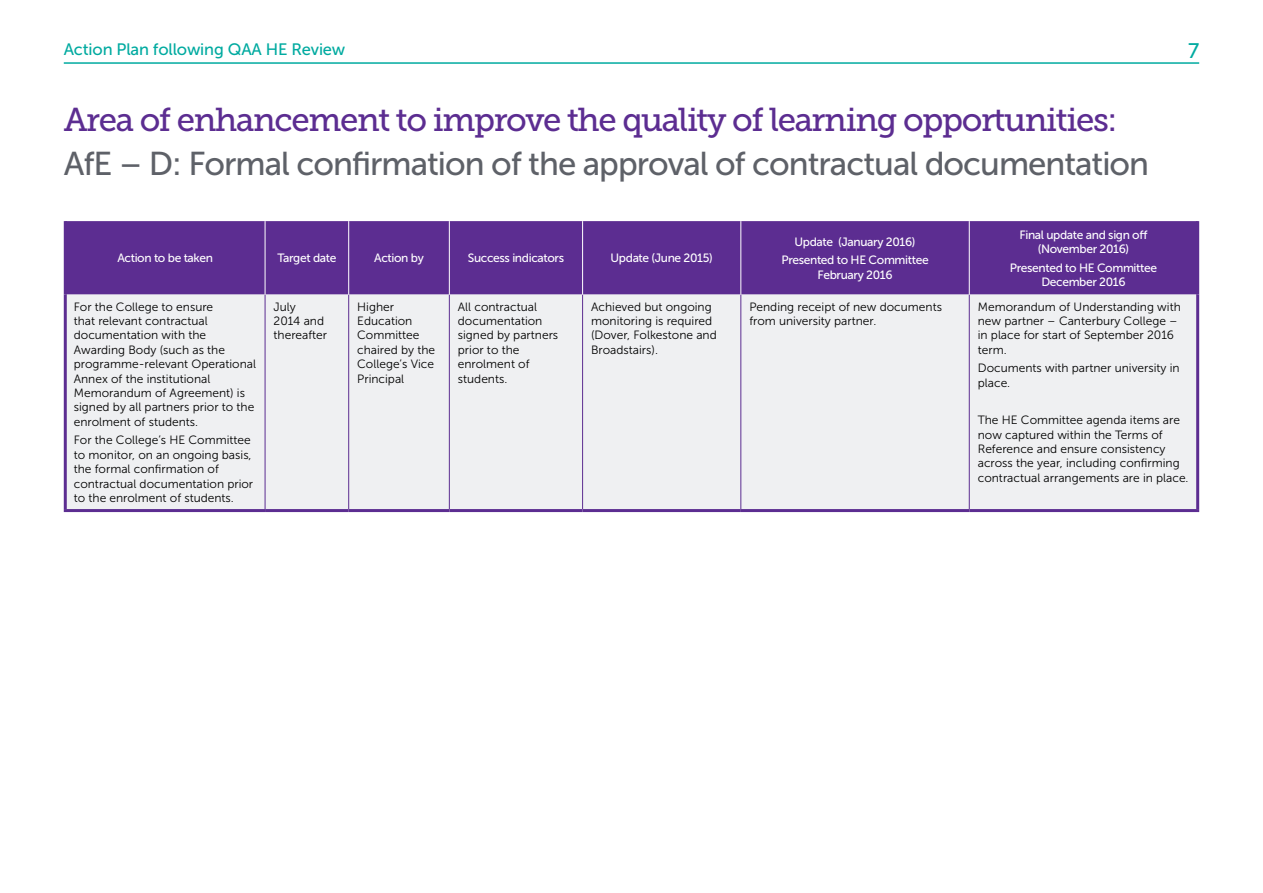
<style>
.page{position:relative;width:1263px;height:893px;background:#fff}
.page>*{position:absolute;margin:0;border:0;box-sizing:border-box;transform-origin:0 0}
.t1{font:33px "Museo Sans 500";letter-spacing:-.03em;color:#5e6168}
.t2{font:33px "Museo Slab 500";letter-spacing:-.04em;color:#5c2d91}
.t3{font:21px "Museo Sans 500";color:#00aaa0}
.t4{font:16.5px "Museo Sans 500";letter-spacing:-.01em;color:#00aaa0}
.t5{font:12px/14.4px "Museo Sans 300";color:#000}
.t6{font:12px/14.4px "Museo Sans 500";letter-spacing:-.03em;color:#fff;text-align:center}
</style>
<div class="page">
<hr style="left:64px;top:62px;width:1135px;height:2px;background:#00aaa0">
<div style="left:67px;top:221px;width:1129px;height:74px;background:#5c2d91"></div>
<div style="left:67px;top:295px;width:1129px;height:214px;background:#eff0f2"></div>
<hr style="left:265px;top:295px;width:1px;height:214px;background:#5c2d91">
<hr style="left:348px;top:295px;width:1px;height:214px;background:#5c2d91">
<hr style="left:449px;top:295px;width:1px;height:214px;background:#5c2d91">
<hr style="left:582px;top:295px;width:1px;height:214px;background:#5c2d91">
<hr style="left:740px;top:295px;width:1px;height:214px;background:#5c2d91">
<hr style="left:969px;top:295px;width:1px;height:214px;background:#5c2d91">
<hr style="left:64px;top:295px;width:3px;height:214px;background:#5c2d91">
<hr style="left:1196px;top:295px;width:3px;height:214px;background:#5c2d91">
<hr style="left:64px;top:221px;width:3px;height:74px;background:#5c2d91">
<hr style="left:1196px;top:221px;width:3px;height:74px;background:#5c2d91">
<hr style="left:64px;top:509px;width:201px;height:3px;background:#5c2d91">
<hr style="left:265px;top:509px;width:84px;height:3px;background:#5c2d91">
<hr style="left:349px;top:509px;width:100px;height:3px;background:#5c2d91">
<hr style="left:449px;top:509px;width:134px;height:3px;background:#5c2d91">
<hr style="left:583px;top:509px;width:158px;height:3px;background:#5c2d91">
<hr style="left:741px;top:509px;width:228px;height:3px;background:#5c2d91">
<hr style="left:969px;top:509px;width:230px;height:3px;background:#5c2d91">
<hr style="left:265px;top:221px;width:1px;height:74px;background:#fff">
<hr style="left:348px;top:221px;width:1px;height:74px;background:#fff">
<hr style="left:449px;top:221px;width:1px;height:74px;background:#fff">
<hr style="left:582px;top:221px;width:1px;height:74px;background:#fff">
<hr style="left:740px;top:221px;width:1px;height:74px;background:#fff">
<hr style="left:969px;top:221px;width:1px;height:74px;background:#fff">
<h3 class="t4" style="left:64px;top:40px;width:283px">Action Plan following QAA HE Review</h3>
<h2 class="t3" style="left:1188px;top:39px;width:13px">7</h2>
<h1 class="t2" style="left:64px;top:101px;width:1055px">Area of enhancement to improve the quality of learning opportunities:</h1>
<h1 class="t1" style="left:64px;top:145px;width:1087px">AfE – D: Formal confirmation of the approval of contractual documentation</h1>
<p class="t6" style="left:117px;top:251px;width:97px">Action to be taken</p>
<p class="t6" style="left:277px;top:251px;width:61px">Target date</p>
<p class="t6" style="left:374px;top:251px;width:51px">Action by</p>
<p class="t6" style="left:468px;top:251px;width:98px">Success indicators</p>
<p class="t6" style="left:611px;top:251px;width:104px">Update (June 2015)</p>
<p class="t6" style="left:781px;top:232px;width:149px;line-height:18.6px">Update (January 2016)<br>Presented to HE Committee</p>
<p class="t6" style="left:817px;top:268px;width:77px">February 2016</p>
<p class="t6" style="left:1019px;top:227px;width:129px">Final update and sign off (November 2016)</p>
<p class="t6" style="left:1010px;top:260px;width:149px">Presented to HE Committee<br>December 2016</p>
<p class="t5" style="left:74px;top:299px;width:184px">For the College to ensure<br>that relevant contractual documentation with the<br>Awarding Body (such as the programme-relevant Operational<br>Annex of the institutional<br>Memorandum of Agreement) is signed by all partners prior to the enrolment of students.</p>
<p class="t5" style="left:74px;top:433px;width:181px">For the College’s HE Committee to monitor, on an ongoing basis, the formal confirmation of contractual documentation prior to the enrolment of students.</p>
<p class="t5" style="left:274px;top:299px;width:55px">July<br>2014 and thereafter</p>
<p class="t5" style="left:357px;top:299px;width:79px">Higher<br>Education<br>Committee chaired by the<br>College’s Vice<br>Principal</p>
<p class="t5" style="left:458px;top:299px;width:102px">All contractual documentation signed by partners prior to the enrolment of students.</p>
<p class="t5" style="left:591px;top:299px;width:127px">Achieved but ongoing monitoring is required (Dover, Folkestone and<br>Broadstairs).</p>
<p class="t5" style="left:749px;top:299px;width:194px">Pending receipt of new documents from university partner.</p>
<p class="t5" style="left:978px;top:299px;width:204px">Memorandum of Understanding with new partner – Canterbury College – in place for start of September 2016 term.</p>
<p class="t5" style="left:978px;top:361px;width:203px">Documents with partner university in place.</p>
<p class="t5" style="left:978px;top:413px;width:212px">The HE Committee agenda items are now captured within the Terms of Reference and ensure consistency across the year, including confirming contractual arrangements are in place.</p>
</div>
